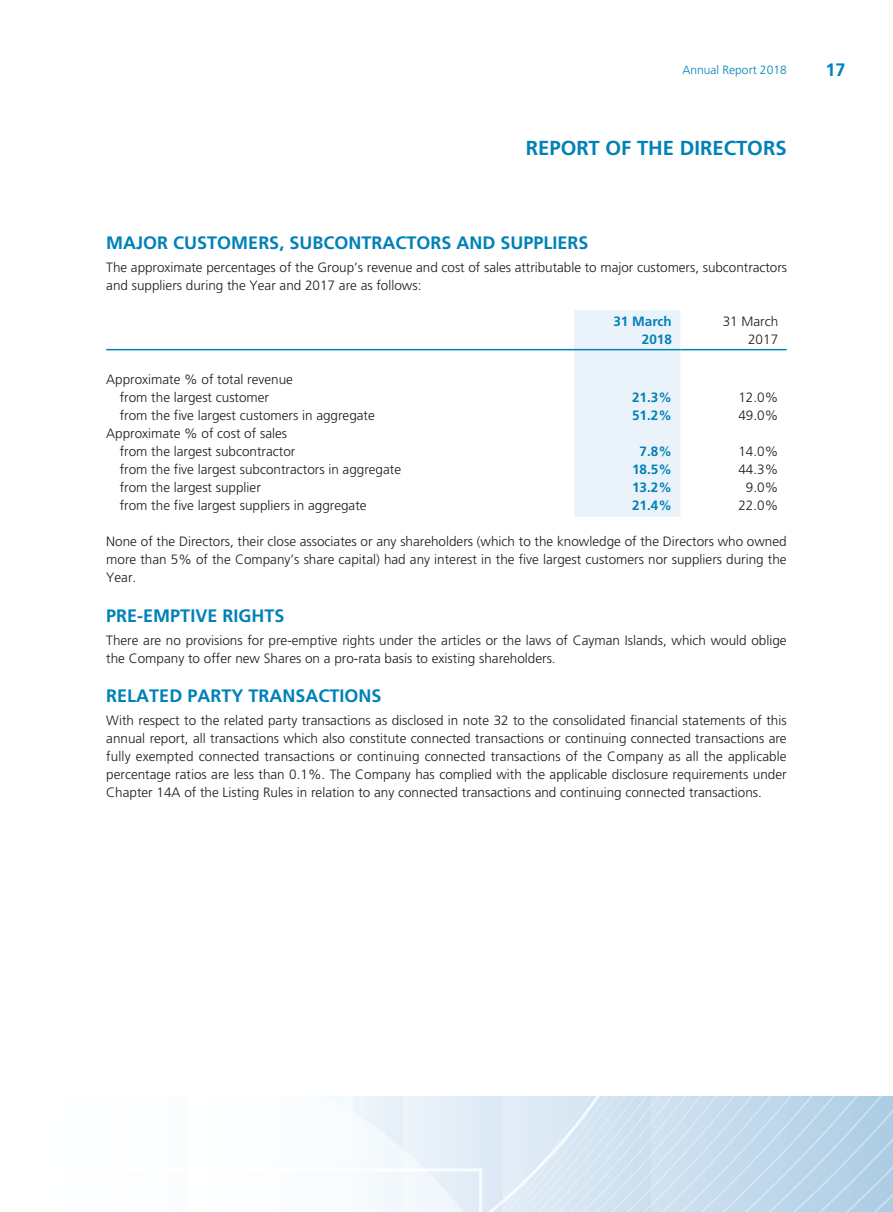
<style>
.page{position:relative;width:893px;height:1212px;background:#fff}
.page>*{position:absolute;margin:0;border:0;box-sizing:border-box;transform-origin:0 0}
.t1{font:700 20.25px "Frutiger LT Std";color:#0081b8}
.t2{font:700 18px "Frutiger LT Std";color:#0081b8}
.t3{font:300 13.5px/18px "Frutiger LT Std";color:#231916}
.t4{font:700 13.5px/18px "Frutiger LT Std";color:#0081b8;text-align:right}
.t5{font:300 12px "Frutiger LT Std";color:#0081b8}
</style>
<div class="page">
<img style="left:337px;top:1096px;width:556px;height:116px">
<div style="left:574px;top:310px;width:106px;height:207px;background:#ebf3fa"></div>
<hr style="left:106px;top:349px;width:468px;height:1px;background:#0081b8">
<hr style="left:574px;top:349px;width:106px;height:1px;background:#0081b8">
<hr style="left:680px;top:349px;width:107px;height:1px;background:#0081b8">
<p class="t5" style="left:683px;top:63px;width:106px">Annual Report 2018</p>
<h2 class="t2" style="left:825px;top:59px;width:22px">17</h2>
<h1 class="t1" style="left:526px;top:136px;width:262px">REPORT OF THE DIRECTORS</h1>
<h2 class="t2" style="left:106px;top:232px;width:484px">MAJOR CUSTOMERS, SUBCONTRACTORS AND SUPPLIERS</h2>
<p class="t3" style="left:106px;top:258px;width:682px">The approximate percentages of the Group’s revenue and cost of sales attributable to major customers, subcontractors and suppliers during the Year and 2017 are as follows:</p>
<p class="t4" style="left:613px;top:312px;width:60px">31 March<br>2018</p>
<p class="t3" style="left:723px;top:312px;width:57px;text-align:right">31 March<br>2017</p>
<p class="t3" style="left:120px;top:371px;width:175px;text-indent:-14px">Approximate % of total revenue from the largest customer</p>
<p class="t4" style="left:632px;top:388px;width:41px">21.3%</p>
<p class="t3" style="left:738px;top:389px;width:41px">12.0%</p>
<p class="t3" style="left:120px;top:407px;width:257px">from the five largest customers in aggregate</p>
<p class="t4" style="left:632px;top:406px;width:41px">51.2%</p>
<p class="t3" style="left:738px;top:407px;width:41px">49.0%</p>
<p class="t3" style="left:120px;top:425px;width:177px;text-indent:-14px">Approximate % of cost of sales from the largest subcontractor</p>
<p class="t4" style="left:640px;top:442px;width:34px">7.8%</p>
<p class="t3" style="left:738px;top:443px;width:41px">14.0%</p>
<p class="t3" style="left:120px;top:461px;width:283px">from the five largest subcontractors in aggregate</p>
<p class="t4" style="left:632px;top:460px;width:41px">18.5%</p>
<p class="t3" style="left:738px;top:461px;width:41px">44.3%</p>
<p class="t3" style="left:120px;top:479px;width:143px">from the largest supplier</p>
<p class="t4" style="left:632px;top:478px;width:41px">13.2%</p>
<p class="t3" style="left:746px;top:479px;width:34px">9.0%</p>
<p class="t3" style="left:120px;top:497px;width:248px">from the five largest suppliers in aggregate</p>
<p class="t4" style="left:632px;top:496px;width:41px">21.4%</p>
<p class="t3" style="left:738px;top:497px;width:41px">22.0%</p>
<p class="t3" style="left:106px;top:533px;width:682px;text-align:justify">None of the Directors, their close associates or any shareholders (which to the knowledge of the Directors who owned more than 5% of the Company’s share capital) had any interest in the five largest customers nor suppliers during the Year.</p>
<h2 class="t2" style="left:106px;top:605px;width:180px">PRE-EMPTIVE RIGHTS</h2>
<p class="t3" style="left:106px;top:631px;width:682px">There are no provisions for pre-emptive rights under the articles or the laws of Cayman Islands, which would oblige the Company to offer new Shares on a pro-rata basis to existing shareholders.</p>
<h2 class="t2" style="left:106px;top:685px;width:277px">RELATED PARTY TRANSACTIONS</h2>
<p class="t3" style="left:106px;top:712px;width:682px;text-align:justify">With respect to the related party transactions as disclosed in note 32 to the consolidated financial statements of this annual report, all transactions which also constitute connected transactions or continuing connected transactions are fully exempted connected transactions or continuing connected transactions of the Company as all the applicable percentage ratios are less than 0.1%. The Company has complied with the applicable disclosure requirements under Chapter 14A of the Listing Rules in relation to any connected transactions and continuing connected transactions.</p>
</div>
